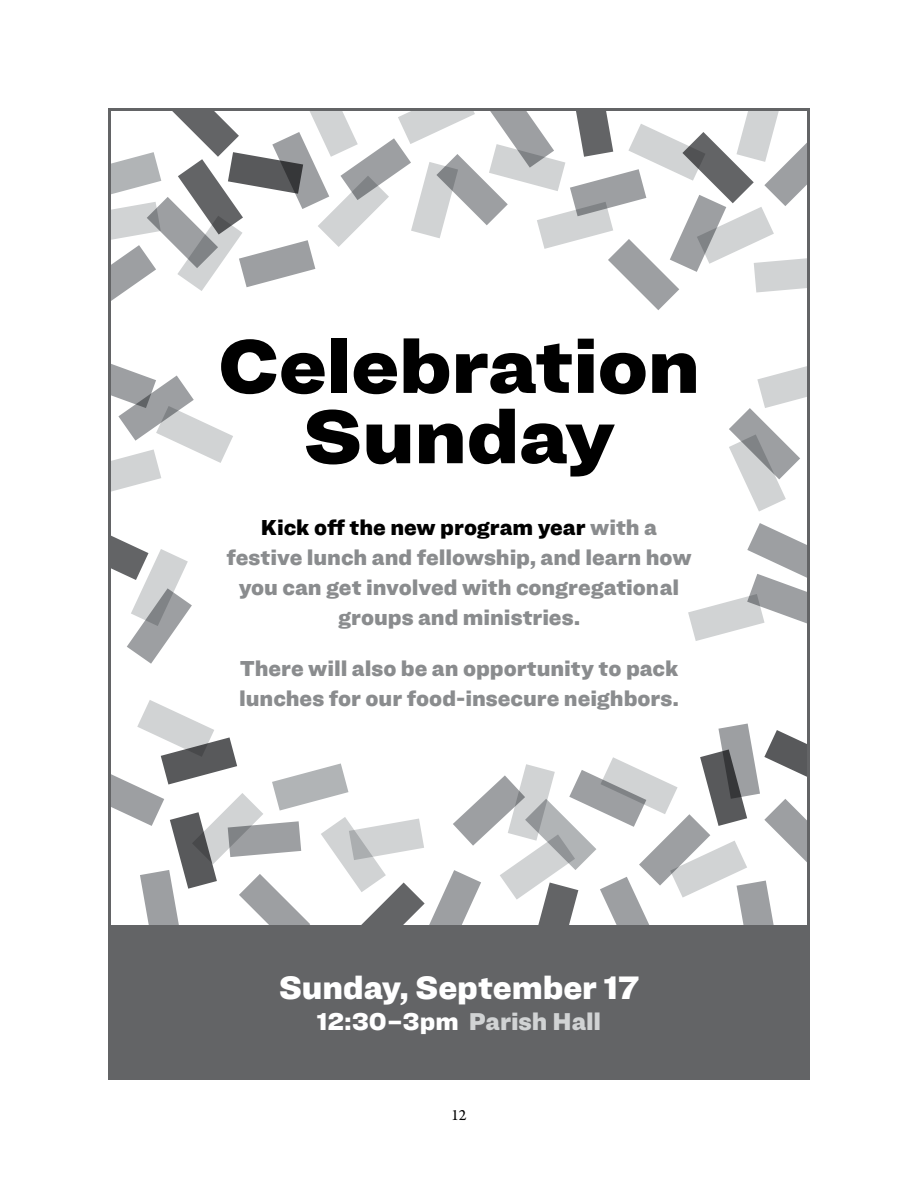
<style>
.page{position:relative;width:918px;height:1188px;background:#fff}
.page>*{position:absolute;margin:0;border:0;box-sizing:border-box;transform-origin:0 0}
.t1{font:900 78.75px/70.3px "Ringside Wide";letter-spacing:-.015em;color:#000;text-align:center}
.t2{font:900 33.75px "Ringside";color:#fff}
.t3{font:900 25.35px "Ringside";color:#d1d3d4}
.t4{font:900 22.5px/30px "Ringside";color:#8a8c8e;text-align:center}
.t5{font:16.5px "Arno Pro";color:#000}
.s1{color:#000}
.s2{color:#fff}
</style>
<div class="page">
<svg style="left:112px;top:536px;width:80px;height:128px"></svg>
<svg style="left:688px;top:523px;width:118px;height:118px"></svg>
<svg style="left:729px;top:366px;width:77px;height:146px"></svg>
<svg style="left:112px;top:364px;width:121px;height:127px"></svg>
<svg style="left:112px;top:700px;width:694px;height:226px"></svg>
<div style="left:108px;top:926px;width:702px;height:154px;background:#636466"></div>
<svg style="left:112px;top:112px;width:694px;height:198px"></svg>
<h1 class="t1" style="left:217px;top:328px;width:484px">Celebration<br>Sunday</h1>
<p class="t4" style="left:226px;top:512px;width:467px"><span class="s1">Kick off the new program year</span> with a festive lunch and fellowship, and learn how you can get involved with congregational groups and ministries.</p>
<p class="t4" style="left:239px;top:652px;width:441px;text-align:left">There will also be an opportunity to pack lunches for our food-insecure neighbors.</p>
<h2 class="t2" style="left:279px;top:962px;width:361px">Sunday, September 17</h2>
<p class="t3" style="left:317px;top:1002px;width:286px"><span class="s2">12:30–3pm</span> Parish Hall</p>
<p class="t5" style="left:451px;top:1106px;width:17px">12</p>
</div>
